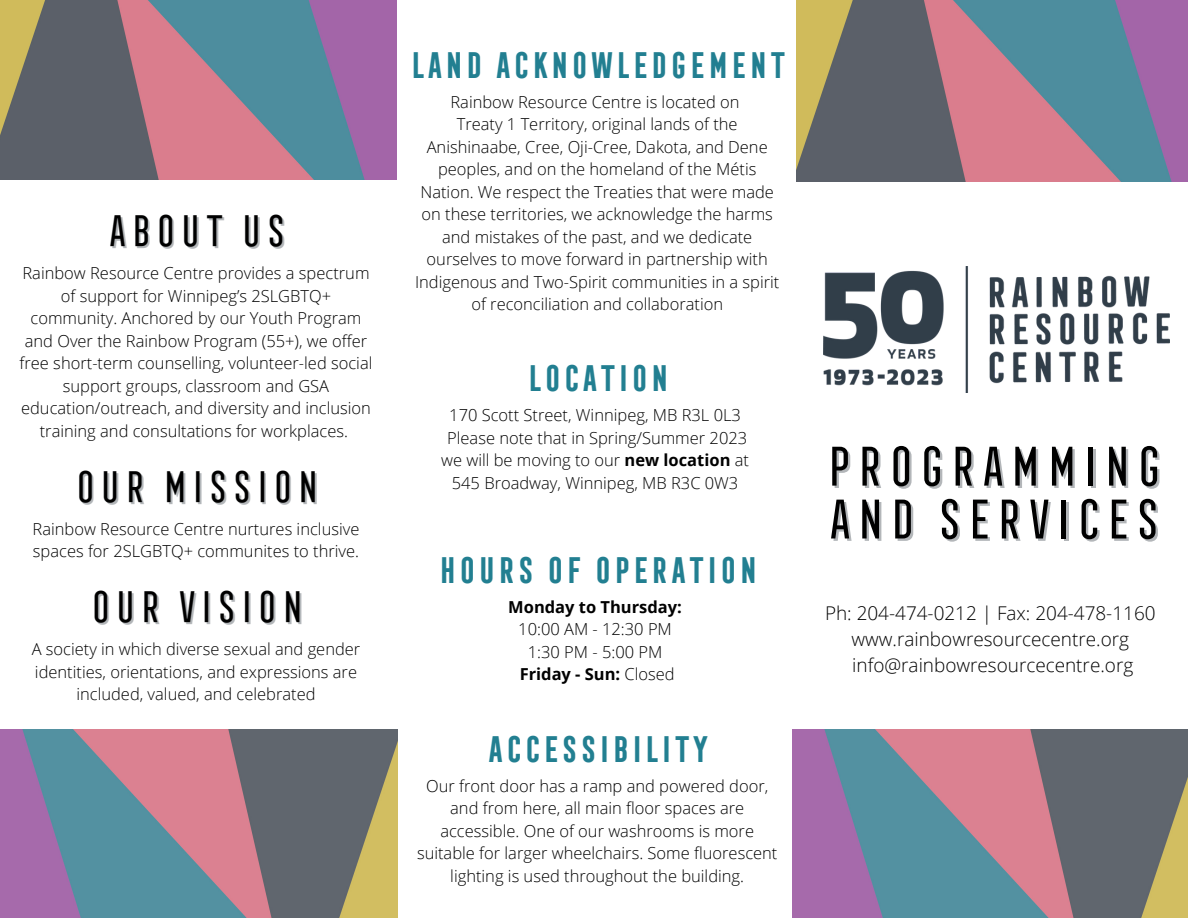
<style>
.page{position:relative;width:1188px;height:918px;background:#fff}
.page>*{position:absolute;margin:0;border:0;box-sizing:border-box;transform-origin:0 0}
.t1{font:54px/52.8px "Frontage Condensed";color:#000}
.t2{font:43.05px "Frontage Condensed";color:#000}
.t3{font:700 34.05px "Frontage Condensed";color:#227f91}
.t4{font:300 18.9px/25.8px "Open Sans";color:#000;text-align:center}
.t5{font:300 16.5px/22.5px "Open Sans";color:#000;text-align:center}
.t6{font:700 16.5px "Open Sans";color:#000}
.s1{font-weight:700}
</style>
<div class="page">
<img style="left:793px;top:729px;width:395px;height:189px">
<img style="left:797px;top:0;width:391px;height:182px">
<img style="left:0;top:0;width:396px;height:180px">
<img style="left:0;top:729px;width:398px;height:189px">
<img style="left:823px;top:266px;width:347px;height:126px">
<h2 class="t2" style="left:105px;top:207px;width:183px">ABOUT US</h2>
<p class="t5" style="left:20px;top:262px;width:354px">Rainbow Resource Centre provides a spectrum of support for Winnipeg’s 2SLGBTQ+ community. Anchored by our Youth Program and Over the Rainbow Program (55+), we offer free short-term counselling, volunteer-led social support groups, classroom and GSA education/outreach, and diversity and inclusion training and consultations for workplaces.</p>
<h2 class="t2" style="left:72px;top:463px;width:250px">OUR MISSION</h2>
<p class="t5" style="left:33px;top:517px;width:328px;text-align:left">Rainbow Resource Centre nurtures inclusive spaces for 2SLGBTQ+ communites to thrive.</p>
<h2 class="t2" style="left:87px;top:583px;width:219px">OUR VISION</h2>
<p class="t5" style="left:32px;top:637px;width:330px">A society in which diverse sexual and gender identities, orientations, and expressions are included, valued, and celebrated</p>
<h3 class="t3" style="left:408px;top:46px;width:379px">LAND ACKNOWLEDGEMENT</h3>
<p class="t5" style="left:415px;top:90px;width:366px">Rainbow Resource Centre is located on<br>Treaty 1 Territory, original lands of the Anishinaabe, Cree, Oji-Cree, Dakota, and Dene peoples, and on the homeland of the Métis Nation. We respect the Treaties that were made on these territories, we acknowledge the harms and mistakes of the past, and we dedicate ourselves to move forward in partnership with Indigenous and Two-Spirit communities in a spirit of reconciliation and collaboration</p>
<h3 class="t3" style="left:525px;top:360px;width:145px">LOCATION</h3>
<p class="t5" style="left:441px;top:404px;width:309px">170 Scott Street, Winnipeg, MB R3L 0L3<br>Please note that in Spring/Summer 2023 we will be moving to our <span class="s1">new location</span> at 545 Broadway, Winnipeg, MB R3C 0W3</p>
<h3 class="t3" style="left:437px;top:551px;width:323px">HOURS OF OPERATION</h3>
<p class="t6" style="left:508px;top:595px;width:175px">Monday to Thursday:</p>
<p class="t5" style="left:518px;top:618px;width:158px">10:00 AM - 12:30 PM<br>1:30 PM - 5:00 PM<br><span class="s1">Friday - Sun:</span> Closed</p>
<h3 class="t3" style="left:486px;top:730px;width:224px">ACCESSIBILITY</h3>
<p class="t5" style="left:417px;top:774px;width:362px">Our front door has a ramp and powered door, and from here, all main floor spaces are accessible. One of our washrooms is more suitable for larger wheelchairs. Some fluorescent lighting is used throughout the building.</p>
<h1 class="t1" style="left:823px;top:442px;width:342px">PROGRAMMING<br>AND SERVICES</h1>
<p class="t4" style="left:825px;top:600px;width:332px">Ph: 204-474-0212 | Fax: 204-478-1160 www.rainbowresourcecentre.org info@rainbowresourcecentre.org</p>
</div>
